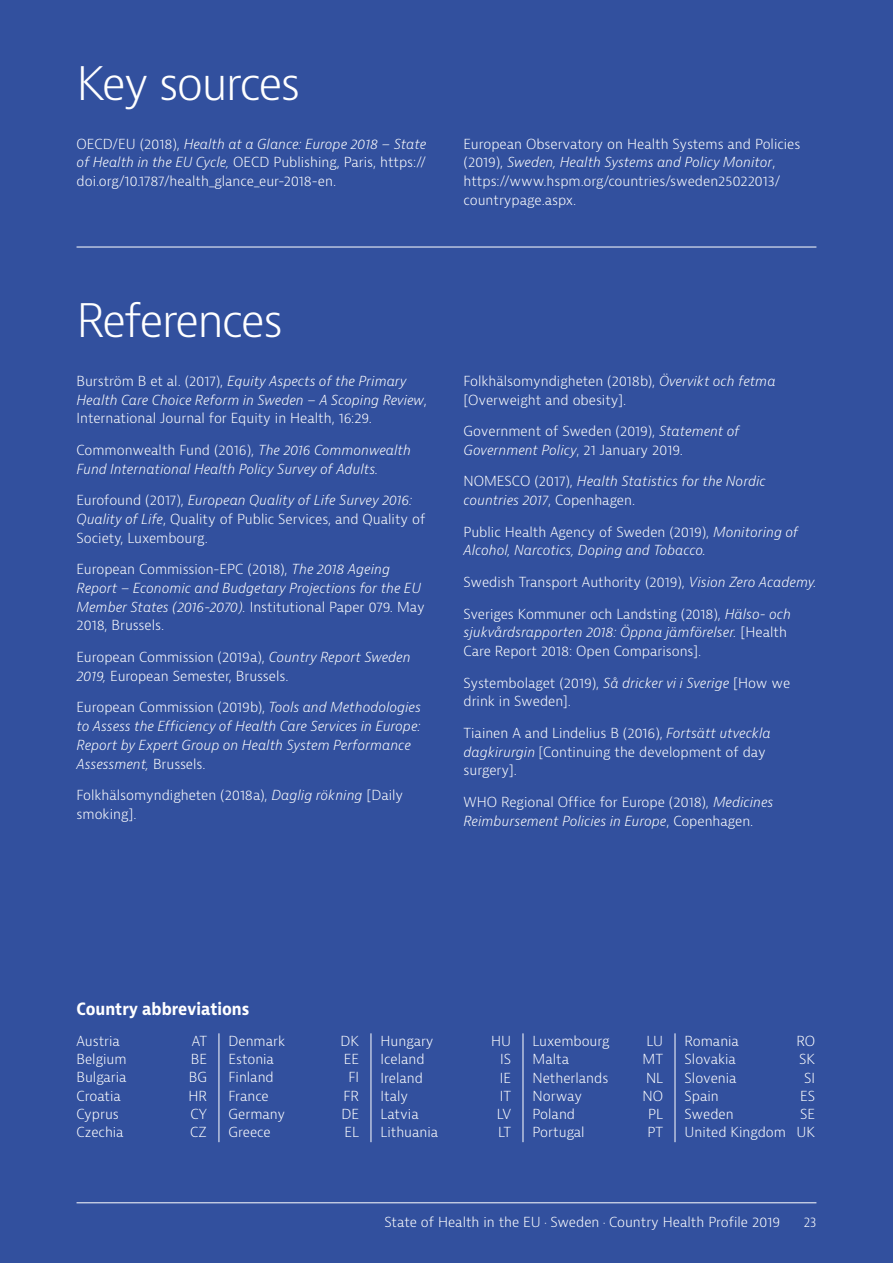
<style>
.page{position:relative;width:893px;height:1263px;background:#32509e}
.page>*{position:absolute;margin:0;border:0;box-sizing:border-box;transform-origin:0 0}
.t1{font:300 45px "Bernina Sans";letter-spacing:-.045em;color:#fff}
.t2{font:700 16.5px "Bernina Sans";color:#fff;scale:.9 1}
.t3{font:300 13.5px/18.8px "Bernina Sans";color:#fff}
.t4{font:italic 300 13.5px/18.8px "Bernina Sans";color:#fff}
.t5{font:300 13.5px "Bernina Sans";color:#fff;scale:.9 1}
.s1{font-style:italic}
.s2{font-style:normal}
</style>
<div class="page">
<hr style="left:77px;top:1202px;width:739px;height:1px;background:#fff">
<hr style="left:77px;top:247px;width:739px;height:1px;background:#fff">
<hr style="left:219px;top:1033px;width:1px;height:109px;background:#fff">
<hr style="left:371px;top:1033px;width:1px;height:109px;background:#fff">
<hr style="left:523px;top:1033px;width:1px;height:109px;background:#fff">
<hr style="left:675px;top:1033px;width:1px;height:109px;background:#fff">
<h1 class="t1" style="left:77px;top:54px;width:225px">Key sources</h1>
<p class="t3" style="left:77px;top:135px;width:351px;text-align:justify">OECD/EU (2018), <span class="s1">Health at a Glance: Europe 2018 – State of Health in the EU Cycle,</span> OECD Publishing, Paris, https:// doi.org/10.1787/health_glance_eur-2018-en.</p>
<p class="t3" style="left:463px;top:135px;width:338px">European Observatory on Health Systems and Policies (2019), <span class="s1">Sweden, Health Systems and Policy Monitor</span>, https://www.hspm.org/countries/sweden25022013/ countrypage.aspx.</p>
<h1 class="t1" style="left:77px;top:291px;width:208px">References</h1>
<p class="t4" style="left:77px;top:372px;width:352px"><span class="s2">Burström B et al. (2017),</span> Equity Aspects of the Primary<br>Health Care Choice Reform in Sweden – A Scoping Review<span class="s2">,<br>International Journal for Equity in Health, 16:29.</span></p>
<p class="t4" style="left:77px;top:441px;width:336px"><span class="s2">Commonwealth Fund (2016),</span> The 2016 Commonwealth<br>Fund International Health Policy Survey of Adults.</p>
<p class="t3" style="left:77px;top:491px;width:350px">Eurofound (2017), <span class="s1">European Quality of Life Survey 2016:<br>Quality of Life</span>, Quality of Public Services, and Quality of<br>Society, Luxembourg.</p>
<p class="t4" style="left:77px;top:560px;width:350px"><span class="s2">European Commission-EPC (2018),</span> The 2018 Ageing Report – Economic and Budgetary Projections for the EU Member States (2016-2070). <span class="s2">Institutional Paper 079. May 2018, Brussels.</span></p>
<p class="t3" style="left:77px;top:648px;width:336px">European Commission (2019a), <span class="s1">Country Report Sweden<br>2019,</span> European Semester, Brussels.</p>
<p class="t4" style="left:77px;top:698px;width:346px"><span class="s2">European Commission (2019b),</span> Tools and Methodologies to Assess the Efficiency of Health Care Services in Europe:<br>Report by Expert Group on Health System Performance Assessment, <span class="s2">Brussels.</span></p>
<p class="t3" style="left:77px;top:786px;width:328px">Folkhälsomyndigheten (2018a), <span class="s1">Daglig rökning</span> [Daily smoking].</p>
<p class="t3" style="left:463px;top:372px;width:314px">Folkhälsomyndigheten (2018b), <span class="s1">Övervikt och fetma </span>[Overweight and obesity].</p>
<p class="t3" style="left:463px;top:422px;width:278px">Government of Sweden (2019), <span class="s1">Statement of<br>Government Policy</span>, 21 January 2019.</p>
<p class="t4" style="left:463px;top:472px;width:304px"><span class="s2">NOMESCO (2017),</span> Health Statistics for the Nordic countries 2017<span class="s2">, Copenhagen.</span></p>
<p class="t4" style="left:463px;top:523px;width:336px"><span class="s2">Public Health Agency of Sweden (2019),</span> Monitoring of<br>Alcohol, Narcotics, Doping and Tobacco.</p>
<p class="t3" style="left:463px;top:573px;width:354px">Swedish Transport Authority (2019), <span class="s1">Vision Zero Academy.</span></p>
<p class="t3" style="left:463px;top:604px;width:329px">Sveriges Kommuner och Landsting (2018), <span class="s1">Hälso- och sjukvårdsrapporten 2018: Öppna jämförelser.</span> [Health<br>Care Report 2018: Open Comparisons].</p>
<p class="t3" style="left:463px;top:673px;width:328px">Systembolaget (2019), <span class="s1">Så dricker vi i Sverige</span> [How we drink in Sweden].</p>
<p class="t3" style="left:463px;top:724px;width:309px">Tiainen A and Lindelius B (2016), <span class="s1">Fortsätt utveckla dagkirurgin</span> [Continuing the development of day surgery].</p>
<p class="t3" style="left:463px;top:793px;width:311px">WHO Regional Office for Europe (2018), <span class="s1">Medicines<br>Reimbursement Policies in Europe</span>, Copenhagen.</p>
<p class="t2" style="left:77px;top:998px;width:194px">Country abbreviations</p>
<p class="t3" style="left:77px;top:1032px;width:45px">Austria</p>
<p class="t3" style="left:192px;top:1032px;width:17px">AT</p>
<p class="t3" style="left:77px;top:1050px;width:52px">Belgium</p>
<p class="t3" style="left:191px;top:1050px;width:18px">BE</p>
<p class="t3" style="left:77px;top:1068px;width:52px">Bulgaria</p>
<p class="t3" style="left:189px;top:1068px;width:20px">BG</p>
<p class="t3" style="left:77px;top:1087px;width:46px">Croatia</p>
<p class="t3" style="left:189px;top:1087px;width:20px">HR</p>
<p class="t3" style="left:77px;top:1105px;width:44px">Cyprus</p>
<p class="t3" style="left:190px;top:1105px;width:18px">CY</p>
<p class="t3" style="left:77px;top:1123px;width:49px">Czechia</p>
<p class="t3" style="left:190px;top:1123px;width:18px">CZ</p>
<p class="t3" style="left:229px;top:1032px;width:58px">Denmark</p>
<p class="t3" style="left:341px;top:1032px;width:20px">DK</p>
<p class="t3" style="left:229px;top:1050px;width:47px">Estonia</p>
<p class="t3" style="left:344px;top:1050px;width:17px">EE</p>
<p class="t3" style="left:229px;top:1068px;width:47px">Finland</p>
<p class="t3" style="left:348px;top:1068px;width:12px">FI</p>
<p class="t3" style="left:229px;top:1087px;width:42px">France</p>
<p class="t3" style="left:343px;top:1087px;width:17px">FR</p>
<p class="t3" style="left:229px;top:1105px;width:58px">Germany</p>
<p class="t3" style="left:341px;top:1105px;width:19px">DE</p>
<p class="t3" style="left:229px;top:1123px;width:44px">Greece</p>
<p class="t3" style="left:345px;top:1123px;width:16px">EL</p>
<p class="t3" style="left:381px;top:1032px;width:55px">Hungary</p>
<p class="t3" style="left:491px;top:1032px;width:22px">HU</p>
<p class="t3" style="left:381px;top:1050px;width:45px">Iceland</p>
<p class="t3" style="left:500px;top:1050px;width:12px">IS</p>
<p class="t3" style="left:381px;top:1068px;width:44px">Ireland</p>
<p class="t3" style="left:500px;top:1068px;width:13px">IE</p>
<p class="t3" style="left:381px;top:1087px;width:29px">Italy</p>
<p class="t3" style="left:500px;top:1087px;width:13px">IT</p>
<p class="t3" style="left:381px;top:1105px;width:40px">Latvia</p>
<p class="t3" style="left:497px;top:1105px;width:16px">LV</p>
<p class="t3" style="left:381px;top:1123px;width:59px">Lithuania</p>
<p class="t3" style="left:498px;top:1123px;width:15px">LT</p>
<p class="t3" style="left:533px;top:1032px;width:79px">Luxembourg</p>
<p class="t3" style="left:646px;top:1032px;width:18px">LU</p>
<p class="t3" style="left:533px;top:1050px;width:38px">Malta</p>
<p class="t3" style="left:643px;top:1050px;width:22px">MT</p>
<p class="t3" style="left:533px;top:1068px;width:77px">Netherlands</p>
<p class="t3" style="left:646px;top:1068px;width:19px">NL</p>
<p class="t3" style="left:533px;top:1087px;width:51px">Norway</p>
<p class="t3" style="left:642px;top:1087px;width:22px">NO</p>
<p class="t3" style="left:533px;top:1105px;width:44px">Poland</p>
<p class="t3" style="left:648px;top:1105px;width:16px">PL</p>
<p class="t3" style="left:533px;top:1123px;width:54px">Portugal</p>
<p class="t3" style="left:647px;top:1123px;width:17px">PT</p>
<p class="t3" style="left:685px;top:1032px;width:56px">Romania</p>
<p class="t3" style="left:796px;top:1032px;width:20px">RO</p>
<p class="t3" style="left:685px;top:1050px;width:53px">Slovakia</p>
<p class="t3" style="left:799px;top:1050px;width:17px">SK</p>
<p class="t3" style="left:685px;top:1068px;width:53px">Slovenia</p>
<p class="t3" style="left:804px;top:1068px;width:12px">SI</p>
<p class="t3" style="left:685px;top:1087px;width:36px">Spain</p>
<p class="t3" style="left:800px;top:1087px;width:17px">ES</p>
<p class="t3" style="left:685px;top:1105px;width:51px">Sweden</p>
<p class="t3" style="left:685px;top:1105px;width:132px;line-height:18.3px;text-align:right">SE<br>United Kingdom UK</p>
<p class="t3" style="left:384px;top:1213px;width:397px">State of Health in the EU · Sweden · Country Health Profile 2019</p>
<p class="t5" style="left:804px;top:1213px;width:16px">23</p>
</div>
